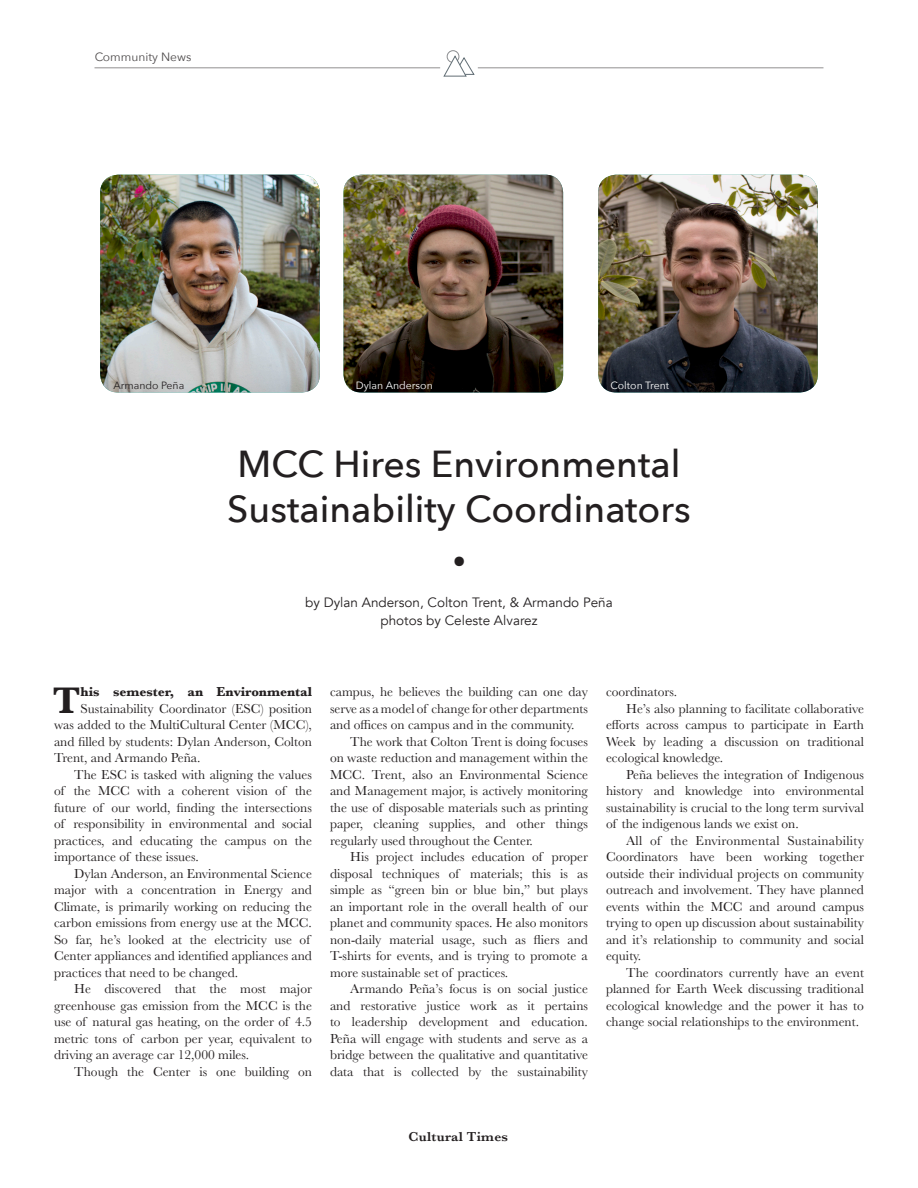
<style>
.page{position:relative;width:918px;height:1188px;background:#fff}
.page>*{position:absolute;margin:0;border:0;box-sizing:border-box;transform-origin:0 0}
.t1{font:43.5px "Helvetica";color:#231f20}
.t2{font:700 38.4px "Baskerville";color:#231f20}
.t3{font:500 37.5px "Avenir Next";color:#231f20}
.t4{font:13.5px/16.5px "Baskerville";color:#231f20;text-align:justify}
.t5{font:13.5px "Avenir";color:#231f20}
.t6{font:700 13.5px "Baskerville";color:#231f20}
.t7{font:600 13.5px "Baskerville";letter-spacing:.02em;color:#231f20}
.t8{font:12px "Avenir Next";color:#231f20}
.t9{font:10.5px "Avenir Next";color:#fff}
.t10{font:10.5px "Avenir Next";color:#231f20}
</style>
<div class="page">
<hr style="left:94px;top:67px;width:346px;height:1px;background:#231f20">
<hr style="left:478px;top:67px;width:346px;height:1px;background:#231f20">
<div style="left:447px;top:50px;width:12px;height:13px;border:1px solid #8b8d90;border-radius:50%"></div>
<svg style="left:443px;top:55px;width:32px;height:22px"></svg>
<img style="left:100px;top:175px;width:220px;height:217px">
<img style="left:344px;top:175px;width:219px;height:217px">
<img style="left:598px;top:175px;width:220px;height:217px">
<p class="t8" style="left:94px;top:47px;width:98px">Community News</p>
<p class="t10" style="left:113px;top:376px;width:72px">Armando Peña</p>
<p class="t9" style="left:356px;top:376px;width:78px">Dylan Anderson</p>
<p class="t9" style="left:610px;top:376px;width:60px">Colton Trent</p>
<p class="t3" style="left:238px;top:432px;width:444px">MCC Hires Environmental</p>
<p class="t3" style="left:227px;top:477px;width:465px">Sustainability Coordinators</p>
<p class="t1" style="left:451px;top:528px;width:17px">•</p>
<p class="t5" style="left:305px;top:595px;width:309px">by Dylan Anderson, Colton Trent, &amp; Armando Peña</p>
<p class="t5" style="left:380px;top:613px;width:159px">photos by Celeste Alvarez</p>
<p class="t2" style="left:53px;top:673px;width:29px">T</p>
<p class="t6" style="left:81px;top:682px;width:233px">his semester, an Environmental</p>
<p class="t4" style="left:81px;top:700px;width:233px">Sustainability Coordinator (ESC) position</p>
<p class="t4" style="left:54px;top:717px;width:260px">was added to the MultiCultural Center (MCC),</p>
<p class="t4" style="left:54px;top:733px;width:260px">and filled by students: Dylan Anderson, Colton</p>
<p class="t4" style="left:54px;top:750px;width:148px">Trent, and Armando Peña.</p>
<p class="t4" style="left:54px;top:766px;width:260px;text-indent:20px">The ESC is tasked with aligning the values of the MCC with a coherent vision of the future of our world, finding the intersections of responsibility in environmental and social practices, and educating the campus on the importance of these issues.</p>
<p class="t4" style="left:54px;top:865px;width:260px;text-align:left;text-indent:20px">Dylan Anderson, an Environmental Science major with a concentration in Energy and Climate, is primarily working on reducing the carbon emissions from energy use at the MCC.<br>So far, he’s looked at the electricity use of Center appliances and identified appliances and practices that need to be changed.</p>
<p class="t4" style="left:54px;top:981px;width:260px;text-indent:20px">He discovered that the most major greenhouse gas emission from the MCC is the use of natural gas heating, on the order of 4.5 metric tons of carbon per year, equivalent to driving an average car 12,000 miles.</p>
<p class="t4" style="left:74px;top:1063px;width:239px">Though the Center is one building on</p>
<p class="t4" style="left:330px;top:684px;width:260px">campus, he believes the building can one day serve as a model of change for other departments and offices on campus and in the community.</p>
<p class="t4" style="left:330px;top:733px;width:260px;text-indent:20px">The work that Colton Trent is doing focuses on waste reduction and management within the MCC. Trent, also an Environmental Science and Management major, is actively monitoring the use of disposable materials such as printing paper, cleaning supplies, and other things regularly used throughout the Center.</p>
<p class="t4" style="left:330px;top:849px;width:260px;text-indent:20px">His project includes education of proper disposal techniques of materials; this is as simple as “green bin or blue bin,” but plays an important role in the overall health of our planet and community spaces. He also monitors non-daily material usage, such as fliers and T-shirts for events, and is trying to promote a more sustainable set of practices.</p>
<p class="t4" style="left:330px;top:981px;width:260px;text-indent:20px">Armando Peña’s focus is on social justice and restorative justice work as it pertains to leadership development and education.<br>Peña will engage with students and serve as a bridge between the qualitative and quantitative data that is collected by the sustainability</p>
<p class="t4" style="left:606px;top:684px;width:73px">coordinators.</p>
<p class="t4" style="left:606px;top:700px;width:260px;text-indent:20px">He’s also planning to facilitate collaborative efforts across campus to participate in Earth Week by leading a discussion on traditional ecological knowledge.</p>
<p class="t4" style="left:606px;top:766px;width:260px;text-indent:20px">Peña believes the integration of Indigenous history and knowledge into environmental sustainability is crucial to the long term survival of the indigenous lands we exist on.</p>
<p class="t4" style="left:606px;top:832px;width:260px;text-indent:20px">All of the Environmental Sustainability Coordinators have been working together outside their individual projects on community outreach and involvement. They have planned events within the MCC and around campus trying to open up discussion about sustainability and it’s relationship to community and social equity.</p>
<p class="t4" style="left:606px;top:964px;width:260px;text-indent:20px">The coordinators currently have an event planned for Earth Week discussing traditional ecological knowledge and the power it has to change social relationships to the environment.</p>
<p class="t7" style="left:409px;top:1127px;width:101px">Cultural Times</p>
</div>
